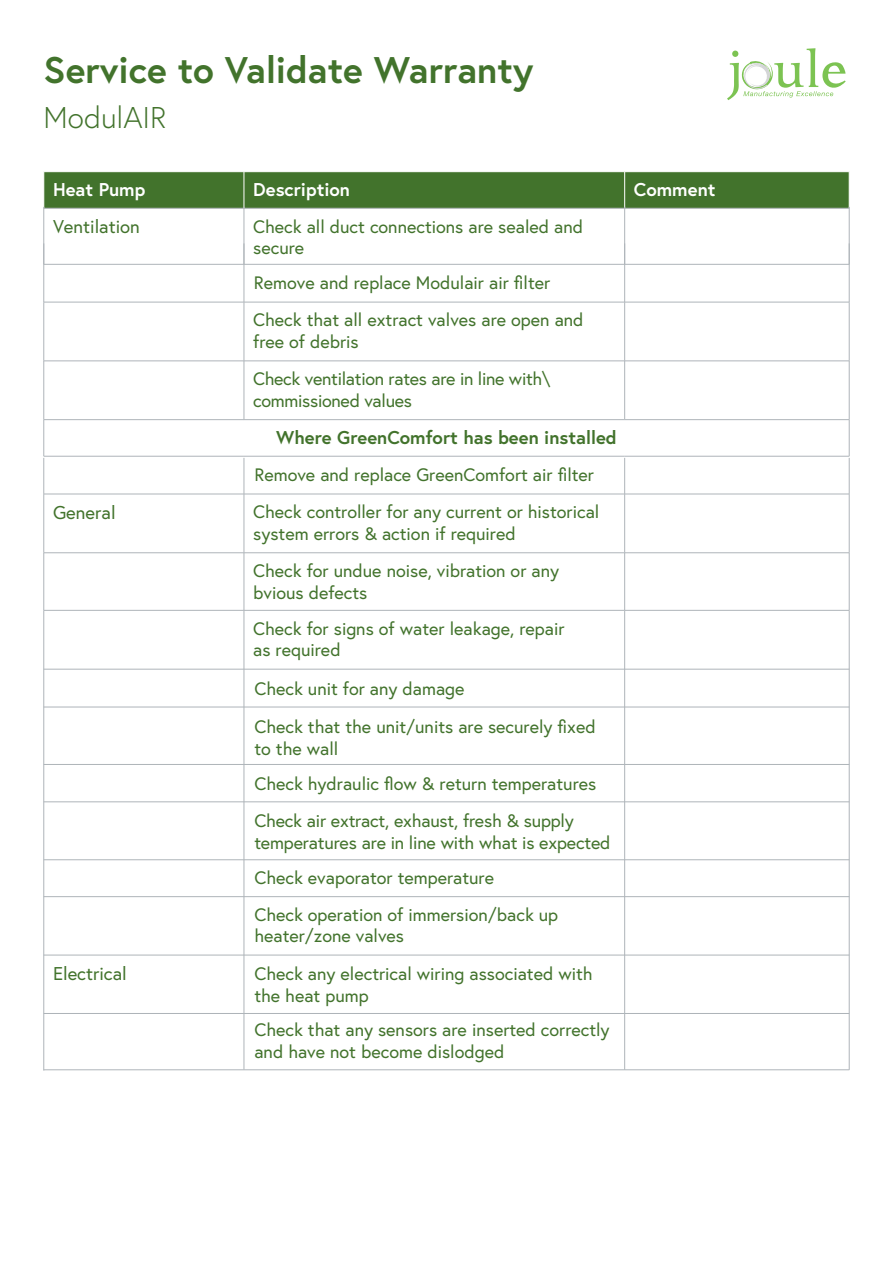
<style>
.page{position:relative;width:893px;height:1263px;background:#fff}
.page>*{position:absolute;margin:0;border:0;box-sizing:border-box;transform-origin:0 0}
.t1{font:700 37.05px "Europa";color:#42732c}
.t2{font:300 30px "Europa";color:#42732c}
.t3{font:700 18.45px "Europa";color:#42732c}
.t4{font:18.45px "Europa";color:#42732c}
.t5{font:700 18.45px "Europa";color:#fff}
.t6{font:18px/21.6px "Europa";color:#42732c}
</style>
<div class="page">
<svg style="left:727px;top:48px;width:119px;height:52px"></svg>
<div style="left:44px;top:172px;width:805px;height:36px;background:#42732c"></div>
<hr style="left:244px;top:172px;width:1px;height:36px;background:#fff">
<hr style="left:624px;top:172px;width:1px;height:36px;background:#fff">
<hr style="left:44px;top:208px;width:200px;height:1px;background:#aeb4b9">
<hr style="left:43px;top:207px;width:1px;height:57px;background:#aeb4b9">
<hr style="left:244px;top:208px;width:381px;height:1px;background:#aeb4b9">
<hr style="left:244px;top:207px;width:1px;height:57px;background:#aeb4b9">
<hr style="left:625px;top:208px;width:224px;height:1px;background:#aeb4b9">
<hr style="left:624px;top:207px;width:1px;height:57px;background:#aeb4b9">
<hr style="left:849px;top:207px;width:1px;height:57px;background:#aeb4b9">
<hr style="left:44px;top:264px;width:200px;height:1px;background:#aeb4b9">
<hr style="left:43px;top:243px;width:1px;height:59px;background:#aeb4b9">
<hr style="left:244px;top:264px;width:381px;height:1px;background:#aeb4b9">
<hr style="left:244px;top:243px;width:1px;height:59px;background:#aeb4b9">
<hr style="left:625px;top:264px;width:224px;height:1px;background:#aeb4b9">
<hr style="left:624px;top:243px;width:1px;height:59px;background:#aeb4b9">
<hr style="left:849px;top:243px;width:1px;height:59px;background:#aeb4b9">
<hr style="left:44px;top:302px;width:200px;height:1px;background:#aeb4b9">
<hr style="left:43px;top:302px;width:1px;height:59px;background:#aeb4b9">
<hr style="left:244px;top:302px;width:381px;height:1px;background:#aeb4b9">
<hr style="left:244px;top:302px;width:1px;height:59px;background:#aeb4b9">
<hr style="left:625px;top:302px;width:224px;height:1px;background:#aeb4b9">
<hr style="left:624px;top:302px;width:1px;height:59px;background:#aeb4b9">
<hr style="left:849px;top:302px;width:1px;height:59px;background:#aeb4b9">
<hr style="left:44px;top:360px;width:200px;height:1px;background:#aeb4b9">
<hr style="left:43px;top:361px;width:1px;height:58px;background:#aeb4b9">
<hr style="left:244px;top:360px;width:381px;height:1px;background:#aeb4b9">
<hr style="left:244px;top:361px;width:1px;height:58px;background:#aeb4b9">
<hr style="left:625px;top:360px;width:224px;height:1px;background:#aeb4b9">
<hr style="left:624px;top:361px;width:1px;height:58px;background:#aeb4b9">
<hr style="left:849px;top:361px;width:1px;height:58px;background:#aeb4b9">
<hr style="left:44px;top:419px;width:200px;height:1px;background:#aeb4b9">
<hr style="left:43px;top:420px;width:1px;height:36px;background:#aeb4b9">
<hr style="left:244px;top:419px;width:381px;height:1px;background:#aeb4b9">
<hr style="left:625px;top:419px;width:224px;height:1px;background:#aeb4b9">
<hr style="left:849px;top:420px;width:1px;height:36px;background:#aeb4b9">
<hr style="left:44px;top:456px;width:200px;height:1px;background:#aeb4b9">
<hr style="left:43px;top:458px;width:1px;height:36px;background:#aeb4b9">
<hr style="left:244px;top:456px;width:381px;height:1px;background:#aeb4b9">
<hr style="left:244px;top:458px;width:1px;height:36px;background:#aeb4b9">
<hr style="left:625px;top:456px;width:224px;height:1px;background:#aeb4b9">
<hr style="left:624px;top:458px;width:1px;height:36px;background:#aeb4b9">
<hr style="left:849px;top:458px;width:1px;height:36px;background:#aeb4b9">
<hr style="left:44px;top:494px;width:200px;height:1px;background:#aeb4b9">
<hr style="left:43px;top:494px;width:1px;height:59px;background:#aeb4b9">
<hr style="left:244px;top:494px;width:381px;height:1px;background:#aeb4b9">
<hr style="left:244px;top:494px;width:1px;height:59px;background:#aeb4b9">
<hr style="left:625px;top:494px;width:224px;height:1px;background:#aeb4b9">
<hr style="left:624px;top:494px;width:1px;height:59px;background:#aeb4b9">
<hr style="left:849px;top:494px;width:1px;height:59px;background:#aeb4b9">
<hr style="left:44px;top:552px;width:200px;height:1px;background:#aeb4b9">
<hr style="left:43px;top:553px;width:1px;height:57px;background:#aeb4b9">
<hr style="left:244px;top:552px;width:381px;height:1px;background:#aeb4b9">
<hr style="left:244px;top:553px;width:1px;height:57px;background:#aeb4b9">
<hr style="left:625px;top:552px;width:224px;height:1px;background:#aeb4b9">
<hr style="left:624px;top:553px;width:1px;height:57px;background:#aeb4b9">
<hr style="left:849px;top:553px;width:1px;height:57px;background:#aeb4b9">
<hr style="left:44px;top:610px;width:200px;height:1px;background:#aeb4b9">
<hr style="left:43px;top:610px;width:1px;height:460px;background:#aeb4b9">
<hr style="left:244px;top:610px;width:381px;height:1px;background:#aeb4b9">
<hr style="left:244px;top:610px;width:1px;height:459px;background:#aeb4b9">
<hr style="left:625px;top:610px;width:224px;height:1px;background:#aeb4b9">
<hr style="left:624px;top:610px;width:1px;height:460px;background:#aeb4b9">
<hr style="left:849px;top:610px;width:1px;height:460px;background:#aeb4b9">
<hr style="left:44px;top:669px;width:200px;height:1px;background:#aeb4b9">
<hr style="left:244px;top:669px;width:381px;height:1px;background:#aeb4b9">
<hr style="left:625px;top:669px;width:224px;height:1px;background:#aeb4b9">
<hr style="left:44px;top:707px;width:200px;height:1px;background:#aeb4b9">
<hr style="left:244px;top:707px;width:381px;height:1px;background:#aeb4b9">
<hr style="left:625px;top:707px;width:224px;height:1px;background:#aeb4b9">
<hr style="left:44px;top:764px;width:200px;height:1px;background:#aeb4b9">
<hr style="left:244px;top:764px;width:381px;height:1px;background:#aeb4b9">
<hr style="left:625px;top:764px;width:224px;height:1px;background:#aeb4b9">
<hr style="left:44px;top:801px;width:200px;height:1px;background:#aeb4b9">
<hr style="left:244px;top:801px;width:381px;height:1px;background:#aeb4b9">
<hr style="left:625px;top:801px;width:224px;height:1px;background:#aeb4b9">
<hr style="left:44px;top:859px;width:200px;height:1px;background:#aeb4b9">
<hr style="left:244px;top:859px;width:381px;height:1px;background:#aeb4b9">
<hr style="left:625px;top:859px;width:224px;height:1px;background:#aeb4b9">
<hr style="left:44px;top:896px;width:200px;height:1px;background:#aeb4b9">
<hr style="left:244px;top:896px;width:381px;height:1px;background:#aeb4b9">
<hr style="left:625px;top:896px;width:224px;height:1px;background:#aeb4b9">
<hr style="left:44px;top:955px;width:200px;height:1px;background:#aeb4b9">
<hr style="left:244px;top:955px;width:381px;height:1px;background:#aeb4b9">
<hr style="left:625px;top:955px;width:224px;height:1px;background:#aeb4b9">
<hr style="left:44px;top:1013px;width:200px;height:1px;background:#aeb4b9">
<hr style="left:244px;top:1013px;width:381px;height:1px;background:#aeb4b9">
<hr style="left:625px;top:1013px;width:224px;height:1px;background:#aeb4b9">
<hr style="left:44px;top:1069px;width:200px;height:1px;background:#aeb4b9">
<hr style="left:244px;top:1069px;width:381px;height:1px;background:#aeb4b9">
<hr style="left:625px;top:1069px;width:224px;height:1px;background:#aeb4b9">
<h1 class="t1" style="left:44px;top:44px;width:491px">Service to Validate Warranty</h1>
<h2 class="t2" style="left:44px;top:99px;width:124px">ModulAIR</h2>
<p class="t5" style="left:53px;top:177px;width:94px">Heat Pump</p>
<p class="t5" style="left:253px;top:177px;width:98px">Description</p>
<p class="t5" style="left:634px;top:177px;width:83px">Comment</p>
<p class="t4" style="left:53px;top:214px;width:88px">Ventilation</p>
<p class="t6" style="left:253px;top:215px;width:331px">Check all duct connections are sealed and secure</p>
<p class="t6" style="left:253px;top:264px;width:332px;line-height:37.2px">Remove and replace Modulair air filter<br>Check that all extract valves are open and</p>
<p class="t6" style="left:253px;top:323px;width:299px;line-height:37.2px">free of debris<br>Check ventilation rates are in line with\</p>
<p class="t6" style="left:253px;top:389px;width:160px">commissioned values</p>
<p class="t3" style="left:276px;top:425px;width:342px">Where GreenComfort has been installed</p>
<p class="t6" style="left:254px;top:463px;width:341px">Remove and replace GreenComfort air filter</p>
<p class="t4" style="left:53px;top:500px;width:64px">General</p>
<p class="t4" style="left:53px;top:962px;width:75px">Electrical</p>
<p class="t6" style="left:253px;top:501px;width:348px">Check controller for any current or historical system errors &amp; action if required</p>
<p class="t6" style="left:253px;top:560px;width:307px">Check for undue noise, vibration or any bvious defects</p>
<p class="t6" style="left:253px;top:617px;width:313px">Check for signs of water leakage, repair as required</p>
<p class="t6" style="left:254px;top:669px;width:343px;line-height:38.5px">Check unit for any damage<br>Check that the unit/units are securely fixed</p>
<p class="t6" style="left:254px;top:737px;width:85px">to the wall</p>
<p class="t6" style="left:254px;top:772px;width:343px">Check hydraulic flow &amp; return temperatures</p>
<p class="t6" style="left:254px;top:810px;width:358px">Check air extract, exhaust, fresh &amp; supply temperatures are in line with what is expected</p>
<p class="t6" style="left:254px;top:867px;width:241px">Check evaporator temperature</p>
<p class="t6" style="left:254px;top:903px;width:305px">Check operation of immersion/back up heater/zone valves</p>
<p class="t6" style="left:254px;top:962px;width:340px">Check any electrical wiring associated with the heat pump</p>
<p class="t6" style="left:254px;top:1018px;width:357px">Check that any sensors are inserted correctly and have not become dislodged</p>
</div>
